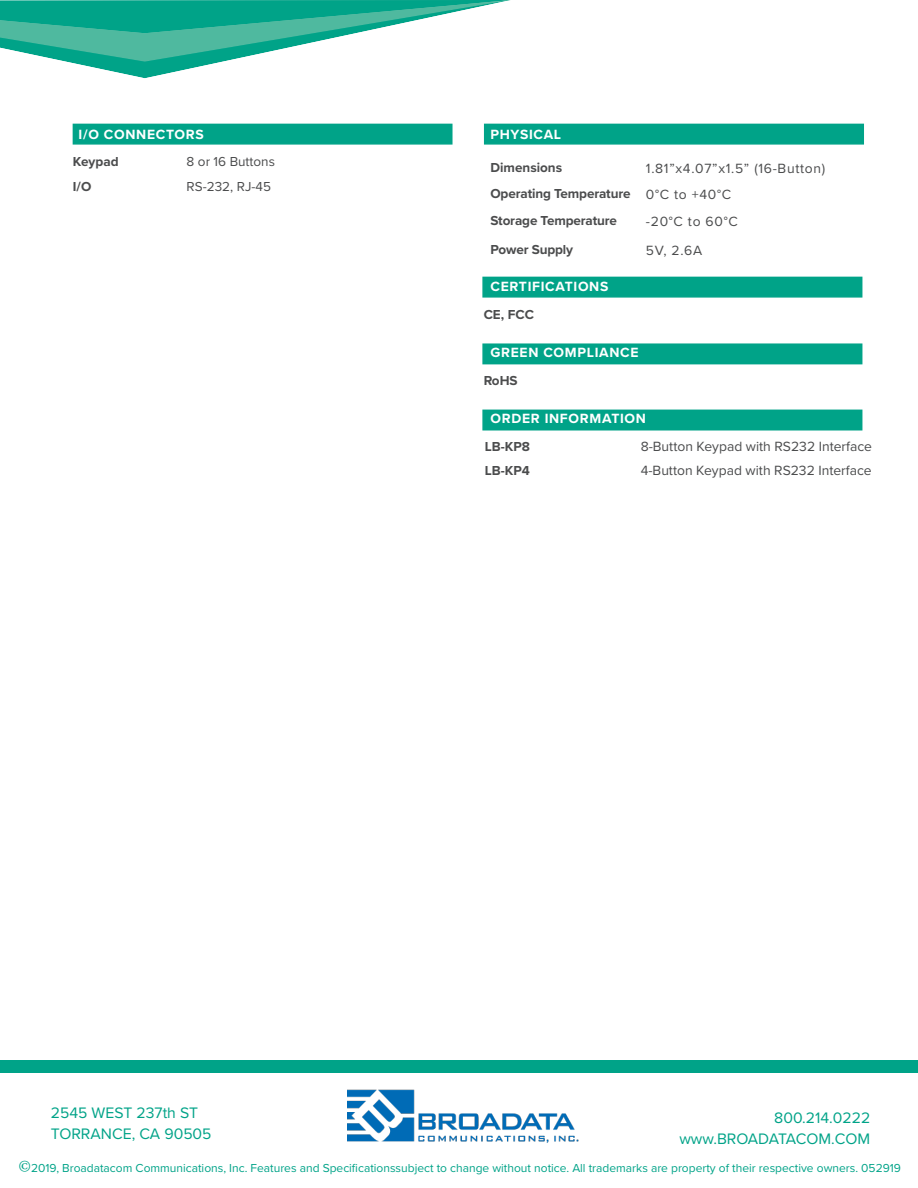
<style>
.page{position:relative;width:918px;height:1188px;background:#fff}
.page>*{position:absolute;margin:0;border:0;box-sizing:border-box;transform-origin:0 0}
.t1{font:15.75px/21px "Proxima Nova";color:#00a388}
.Table_Header{font:700 13.8px "Proxima Nova";letter-spacing:.05em;color:#fff}
.Table_Right_Column{font:13.8px "Proxima Nova";color:#4b4c4d}
.Table_Header-2{font:13.8px "Proxima Nova";letter-spacing:.05em;color:#4b4c4d}
.Table_Header-3{font:700 13.5px "Proxima Nova";letter-spacing:-.01em;color:#4b4c4d}
.Table_Left_Column{font:700 13.5px "Proxima Nova";color:#4b4c4d}
.Table_Right_Column-2{font:13.5px "Proxima Nova";color:#4b4c4d}
.t2{font:12px "Proxima Nova";color:#00a388}
.s1{font-family:"Minion Pro";font-size:18px}
</style>
<div class="page">
<svg style="left:0;top:36px;width:342px;height:42px"></svg>
<div style="left:0;top:0;width:511px;height:36px;background:#fff;opacity:.35"></div>
<div style="left:0;top:1060px;width:917px;height:13px;background:#00a388"></div>
<img style="left:347px;top:1089px;width:232px;height:54px">
<div style="left:484px;top:124px;width:380px;height:21px;background:#00a388;border:2px solid #00a388"></div>
<div style="left:73px;top:124px;width:380px;height:21px;background:#00a388;border:2px solid #00a388"></div>
<div style="left:482px;top:343px;width:380px;height:21px;background:#00a388;border:2px solid #00a388"></div>
<div style="left:482px;top:277px;width:380px;height:21px;background:#00a388;border:2px solid #00a388"></div>
<div style="left:482px;top:410px;width:380px;height:21px;background:#00a388;border:2px solid #00a388"></div>
<p class="Table_Header" style="left:79px;top:124px;width:127px">I/O CONNECTORS</p>
<p class="Table_Left_Column" style="left:73px;top:152px;width:47px">Keypad</p>
<p class="Table_Right_Column-2" style="left:187px;top:152px;width:90px">8 or 16 Buttons</p>
<p class="Table_Left_Column" style="left:73px;top:176px;width:20px">I/O</p>
<p class="Table_Right_Column-2" style="left:187px;top:176px;width:86px">RS-232, RJ-45</p>
<p class="Table_Header" style="left:490px;top:124px;width:72px">PHYSICAL</p>
<p class="Table_Header-3" style="left:490px;top:158px;width:73px">Dimensions</p>
<p class="Table_Header-2" style="left:646px;top:158px;width:181px">1.81”x4.07”x1.5” (16-Button)</p>
<p class="Table_Header-3" style="left:490px;top:184px;width:142px">Operating Temperature</p>
<p class="Table_Header-2" style="left:646px;top:184px;width:87px">0°C to +40°C</p>
<p class="Table_Header-3" style="left:490px;top:211px;width:128px">Storage Temperature</p>
<p class="Table_Header-2" style="left:646px;top:211px;width:93px">-20°C to 60°C</p>
<p class="Table_Header-3" style="left:490px;top:240px;width:84px">Power Supply</p>
<p class="Table_Header-2" style="left:646px;top:240px;width:58px">5V, 2.6A</p>
<p class="Table_Header" style="left:490px;top:276px;width:119px">CERTIFICATIONS</p>
<p class="Table_Left_Column" style="left:484px;top:304px;width:52px">CE, FCC</p>
<p class="Table_Header" style="left:490px;top:342px;width:150px">GREEN COMPLIANCE</p>
<p class="Table_Left_Column" style="left:484px;top:370px;width:35px">RoHS</p>
<p class="Table_Header" style="left:490px;top:409px;width:157px">ORDER INFORMATION</p>
<p class="Table_Left_Column" style="left:485px;top:436px;width:47px">LB-KP8</p>
<p class="Table_Right_Column" style="left:641px;top:436px;width:233px">8-Button Keypad with RS232 Interface</p>
<p class="Table_Left_Column" style="left:485px;top:460px;width:47px">LB-KP4</p>
<p class="Table_Right_Column" style="left:641px;top:460px;width:233px">4-Button Keypad with RS232 Interface</p>
<h1 class="t1" style="left:51px;top:1102px;width:162px">2545 WEST 237th ST<br>TORRANCE, CA 90505</h1>
<h1 class="t1" style="left:679px;top:1106px;width:192px;text-align:right">800.214.0222 www.BROADATACOM.COM</h1>
<p class="t2" style="left:19px;top:1159px;width:884px"><span class="s1">©</span>2019, Broadatacom Communications, Inc. Features and Specificationssubject to change without notice. All trademarks are property of their respective owners. 052919</p>
</div>
